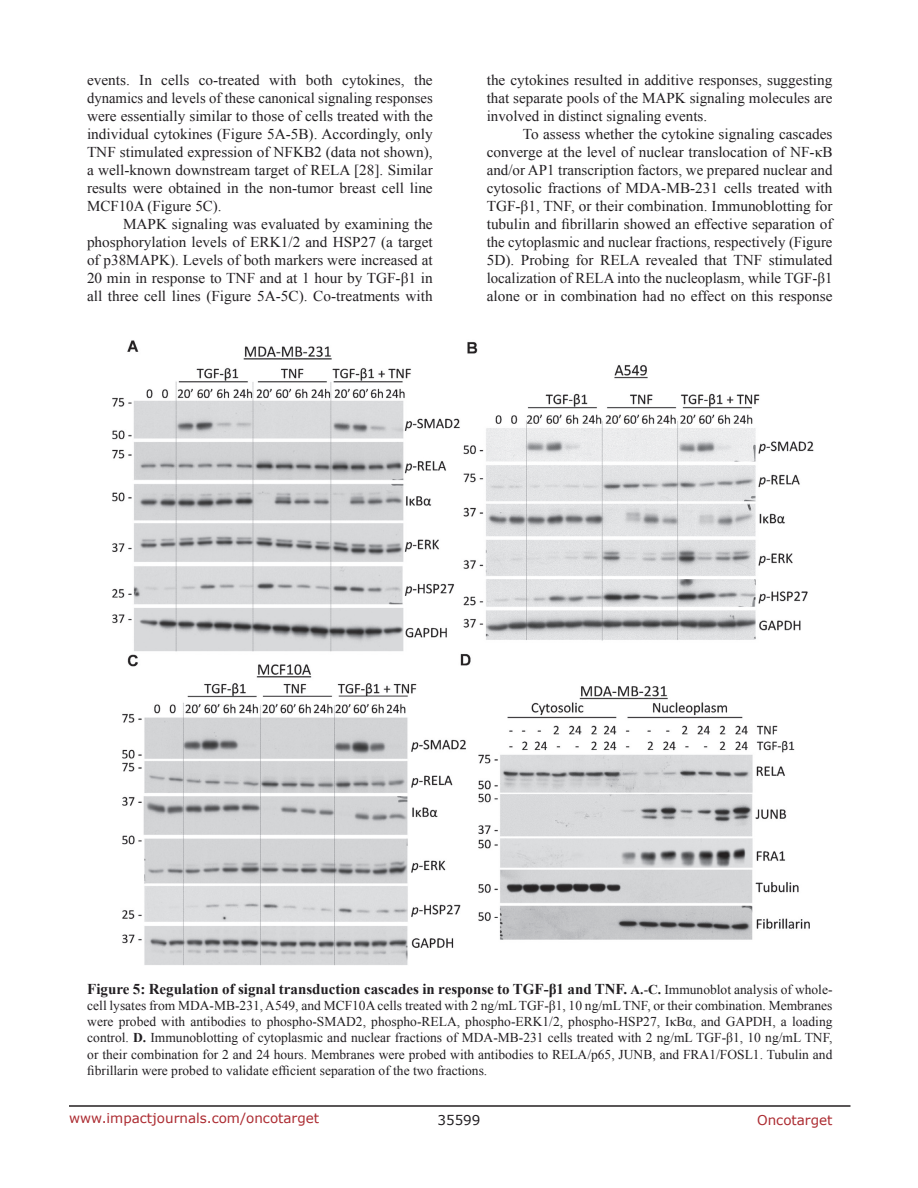
<style>
.page{position:relative;width:918px;height:1188px;background:#fff}
.page>*{position:absolute;margin:0;border:0;box-sizing:border-box;transform-origin:0 0}
.BodyText{font:15px/18px "Times New Roman";color:#221f22;text-align:justify}
.FigureText{font:700 15px "Times New Roman";color:#221f22}
.FigureText-2{font:13.5px/16.2px "Times New Roman";color:#221f22;text-align:justify}
.t1{font:13.5px "Verdana";color:#ac2b31}
.t2{font:13.5px "Verdana";color:#221f22}
.s1{font-size:13.5px}
.s2{font-weight:400;font-size:13.5px}
.s3{font-weight:700}
</style>
<div class="page">
<hr style="left:69px;top:1105px;width:781px;height:2px;background:#231f20">
<img style="left:112px;top:340px;width:702px;height:626px">
<p class="BodyText" style="left:87px;top:71px;width:347px">events. In cells co-treated with both cytokines, the dynamics and levels of these canonical signaling responses were essentially similar to those of cells treated with the individual cytokines (Figure 5A-5B). Accordingly, only TNF stimulated expression of NFKB2 (data not shown), a well-known downstream target of RELA [28]. Similar results were obtained in the non-tumor breast cell line MCF10A (Figure 5C).</p>
<p class="BodyText" style="left:87px;top:215px;width:347px;text-indent:36px">MAPK signaling was evaluated by examining the phosphorylation levels of ERK1/2 and HSP27 (a target of p38MAPK). Levels of both markers were increased at 20 min in response to TNF and at 1 hour by TGF-β1 in all three cell lines (Figure 5A-5C). Co-treatments with</p>
<p class="BodyText" style="left:487px;top:71px;width:347px">the cytokines resulted in additive responses, suggesting that separate pools of the MAPK signaling molecules are involved in distinct signaling events.</p>
<p class="BodyText" style="left:487px;top:125px;width:347px;text-indent:36px">To assess whether the cytokine signaling cascades converge at the level of nuclear translocation of NF-κB and/or AP1 transcription factors, we prepared nuclear and cytosolic fractions of MDA-MB-231 cells treated with TGF-β1, TNF, or their combination. Immunoblotting for tubulin and fibrillarin showed an effective separation of the cytoplasmic and nuclear fractions, respectively (Figure 5D). Probing for RELA revealed that TNF stimulated localization of RELA into the nucleoplasm, while TGF-β1 alone or in combination had no effect on this response</p>
<p class="FigureText" style="left:87px;top:978px;width:747px">Figure 5: Regulation of signal transduction cascades in response to TGF-β1 and TNF. <span class="s1">A.</span><span class="s2">-</span><span class="s1">C.</span> <span class="s2">Immunoblot analysis of whole-</span></p>
<p class="FigureText-2" style="left:87px;top:997px;width:747px">cell lysates from MDA-MB-231, A549, and MCF10A cells treated with 2 ng/mL TGF-β1, 10 ng/mL TNF, or their combination. Membranes were probed with antibodies to phospho-SMAD2, phospho-RELA, phospho-ERK1/2, phospho-HSP27, IκBα, and GAPDH, a loading control. <span class="s3">D.</span> Immunoblotting of cytoplasmic and nuclear fractions of MDA-MB-231 cells treated with 2 ng/mL TGF-β1, 10 ng/mL TNF, or their combination for 2 and 24 hours. Membranes were probed with antibodies to RELA/p65, JUNB, and FRA1/FOSL1. Tubulin and fibrillarin were probed to validate efficient separation of the two fractions.</p>
<p class="t1" style="left:69px;top:1109px;width:252px">www.impactjournals.com/oncotarget</p>
<p class="t2" style="left:438px;top:1111px;width:44px">35599</p>
<p class="t1" style="left:757px;top:1111px;width:77px">Oncotarget</p>
</div>
